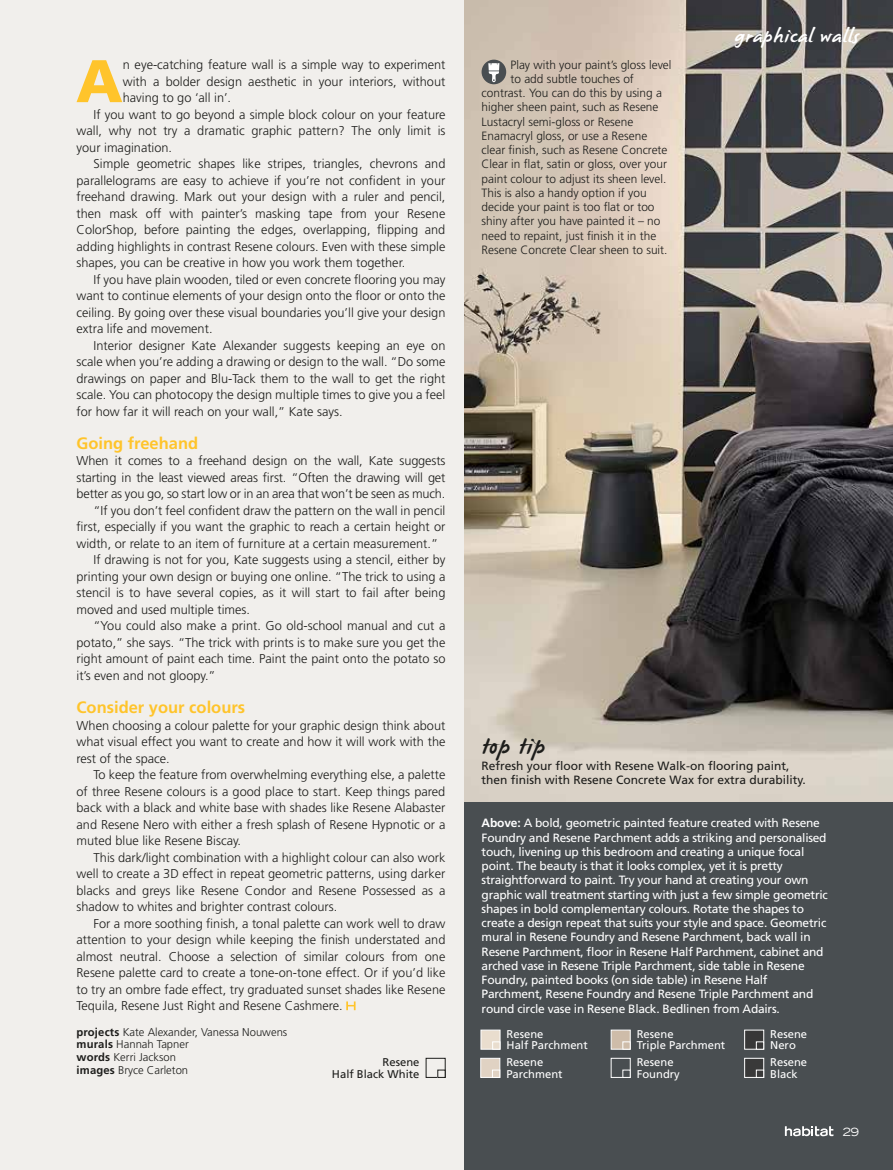
<style>
.page{position:relative;width:893px;height:1170px;background:#fff}
.page>*{position:absolute;margin:0;border:0;box-sizing:border-box;transform-origin:0 0}
.t1{font:900 60px "Frutiger LT Std";color:#ffc42b}
.t2{font:24px "James Paul";letter-spacing:.035em;color:#1d1d1b}
.t3{font:19.5px "James Paul";letter-spacing:.035em;color:#fff}
.t4{font:700 16.5px "Frutiger LT Std";color:#ffc42b}
.t5{font:300 12.75px/16.5px "Frutiger LT Std";color:#1d1d1b;text-align:justify}
.t6{font:12px/14.2px "Frutiger LT Std";letter-spacing:-.02em;color:#fff}
.t7{font:300 12px "Frutiger LT Std";color:#1d1d1b}
.t8{font:12px/14.2px "Frutiger LT Std";color:#1d1d1b}
.t9{font:300 11.25px/12.8px "Frutiger LT Std";color:#1d1d1b}
.t10{font:11.25px/11.2px "Frutiger LT Std";color:#fff}
.t11{font:11.25px/11.2px "Frutiger LT Std";color:#1d1d1b;text-align:right}
.t12{font:expanded 11.25px "Trade Gothic LH";color:#fff}
.s1{font-weight:700}
</style>
<div class="page">
<div style="left:0;top:0;width:893px;height:1169px;background:#f1efec"></div>
<div style="left:465px;top:801px;width:428px;height:368px;background:#494e51"></div>
<img style="left:465px;top:0;width:428px;height:801px">
<svg style="left:346px;top:1001px;width:10px;height:9px"></svg>
<div style="left:480px;top:1057px;width:20px;height:20px;background:#e0d2c3;border:1px solid #fff"></div>
<div style="left:492px;top:1069px;width:8px;height:8px;background:#e0d2c3;border:1px solid #fff"></div>
<div style="left:481px;top:1029px;width:19px;height:20px;background:#e9ddce;border:1px solid #fff"></div>
<div style="left:492px;top:1041px;width:8px;height:8px;background:#e9ddce;border:1px solid #fff"></div>
<div style="left:611px;top:1057px;width:19px;height:20px;background:#494e51;border:1px solid #fff"></div>
<svg style="left:623px;top:1069px;width:7px;height:8px"></svg>
<div style="left:611px;top:1029px;width:19px;height:20px;background:#cebca9;border:1px solid #fff"></div>
<div style="left:623px;top:1041px;width:7px;height:8px;background:#cebca9;border:1px solid #fff"></div>
<div style="left:744px;top:1029px;width:20px;height:20px;background:#383838;border:1px solid #fff"></div>
<div style="left:756px;top:1041px;width:8px;height:8px;background:#383838;border:1px solid #fff"></div>
<div style="left:744px;top:1057px;width:20px;height:20px;background:#393939;border:1px solid #fff"></div>
<div style="left:756px;top:1069px;width:8px;height:8px;background:#393939;border:1px solid #fff"></div>
<div style="left:482px;top:60px;width:24px;height:24px;background:#494e51;border-radius:50%"></div>
<svg style="left:488px;top:63px;width:11px;height:19px"></svg>
<svg style="left:785px;top:1126px;width:48px;height:10px"></svg>
<h1 class="t1" style="left:76px;top:45px;width:48px">A</h1>
<p class="t5" style="left:123px;top:57px;width:324px">n eye-catching feature wall is a simple way to experiment</p>
<p class="t5" style="left:123px;top:73px;width:324px">with a bolder design aesthetic in your interiors, without</p>
<p class="t5" style="left:123px;top:90px;width:110px">having to go ‘all in’.</p>
<p class="t5" style="left:94px;top:106px;width:353px">If you want to go beyond a simple block colour on your feature</p>
<p class="t5" style="left:77px;top:123px;width:370px">wall, why not try a dramatic graphic pattern? The only limit is</p>
<p class="t5" style="left:77px;top:139px;width:97px">your imagination.</p>
<p class="t5" style="left:94px;top:156px;width:353px">Simple geometric shapes like stripes, triangles, chevrons and</p>
<p class="t5" style="left:77px;top:172px;width:370px">parallelograms are easy to achieve if you’re not confident in your</p>
<p class="t5" style="left:77px;top:189px;width:370px">freehand drawing. Mark out your design with a ruler and pencil,</p>
<p class="t5" style="left:77px;top:205px;width:370px">then mask off with painter’s masking tape from your Resene</p>
<p class="t5" style="left:77px;top:222px;width:370px">ColorShop, before painting the edges, overlapping, flipping and</p>
<p class="t5" style="left:77px;top:238px;width:370px">adding highlights in contrast Resene colours. Even with these simple</p>
<p class="t5" style="left:77px;top:255px;width:330px">shapes, you can be creative in how you work them together.</p>
<p class="t5" style="left:94px;top:271px;width:353px">If you have plain wooden, tiled or even concrete flooring you may</p>
<p class="t5" style="left:77px;top:288px;width:370px">want to continue elements of your design onto the floor or onto the</p>
<p class="t5" style="left:77px;top:304px;width:370px">ceiling. By going over these visual boundaries you’ll give your design</p>
<p class="t5" style="left:77px;top:321px;width:137px">extra life and movement.</p>
<p class="t5" style="left:94px;top:337px;width:353px">Interior designer Kate Alexander suggests keeping an eye on</p>
<p class="t5" style="left:77px;top:354px;width:370px">scale when you’re adding a drawing or design to the wall. “Do some</p>
<p class="t5" style="left:77px;top:370px;width:370px">drawings on paper and Blu-Tack them to the wall to get the right</p>
<p class="t5" style="left:77px;top:387px;width:370px">scale. You can photocopy the design multiple times to give you a feel</p>
<p class="t5" style="left:77px;top:403px;width:268px">for how far it will reach on your wall,” Kate says.</p>
<p class="t4" style="left:77px;top:433px;width:123px">Going freehand</p>
<p class="t5" style="left:77px;top:453px;width:370px">When it comes to a freehand design on the wall, Kate suggests</p>
<p class="t5" style="left:77px;top:469px;width:370px">starting in the least viewed areas first. “Often the drawing will get</p>
<p class="t5" style="left:77px;top:486px;width:370px">better as you go, so start low or in an area that won’t be seen as much.</p>
<p class="t5" style="left:94px;top:502px;width:353px">“If you don’t feel confident draw the pattern on the wall in pencil</p>
<p class="t5" style="left:77px;top:519px;width:370px">first, especially if you want the graphic to reach a certain height or</p>
<p class="t5" style="left:77px;top:535px;width:363px">width, or relate to an item of furniture at a certain measurement.”</p>
<p class="t5" style="left:94px;top:552px;width:353px">If drawing is not for you, Kate suggests using a stencil, either by</p>
<p class="t5" style="left:77px;top:568px;width:370px">printing your own design or buying one online. “The trick to using a</p>
<p class="t5" style="left:77px;top:585px;width:370px">stencil is to have several copies, as it will start to fail after being</p>
<p class="t5" style="left:77px;top:601px;width:175px">moved and used multiple times.</p>
<p class="t5" style="left:94px;top:618px;width:353px">“You could also make a print. Go old-school manual and cut a</p>
<p class="t5" style="left:77px;top:634px;width:370px">potato,” she says. “The trick with prints is to make sure you get the</p>
<p class="t5" style="left:77px;top:651px;width:370px">right amount of paint each time. Paint the paint onto the potato so</p>
<p class="t5" style="left:77px;top:667px;width:141px">it’s even and not gloopy.”</p>
<p class="t4" style="left:77px;top:697px;width:170px">Consider your colours</p>
<p class="t5" style="left:77px;top:717px;width:370px">When choosing a colour palette for your graphic design think about what visual effect you want to create and how it will work with the rest of the space.</p>
<p class="t5" style="left:77px;top:766px;width:370px;text-indent:17px">To keep the feature from overwhelming everything else, a palette of three Resene colours is a good place to start. Keep things pared back with a black and white base with shades like Resene Alabaster and Resene Nero with either a fresh splash of Resene Hypnotic or a muted blue like Resene Biscay.</p>
<p class="t5" style="left:77px;top:849px;width:370px;text-indent:17px">This dark/light combination with a highlight colour can also work well to create a 3D effect in repeat geometric patterns, using darker blacks and greys like Resene Condor and Resene Possessed as a shadow to whites and brighter contrast colours.</p>
<p class="t5" style="left:77px;top:915px;width:370px;text-indent:17px">For a more soothing finish, a tonal palette can work well to draw attention to your design while keeping the finish understated and almost neutral. Choose a selection of similar colours from one Resene palette card to create a tone-on-tone effect. Or if you’d like to try an ombre fade effect, try graduated sunset shades like Resene Tequila, Resene Just Right and Resene Cashmere.</p>
<p class="t9" style="left:77px;top:1025px;width:212px"><span class="s1">projects</span> Kate Alexander, Vanessa Nouwens <span class="s1">murals</span> Hannah Tapner<br><span class="s1">words</span> Kerri Jackson<br><span class="s1">images</span> Bryce Carleton</p>
<p class="t11" style="left:332px;top:1056px;width:89px">Resene<br>Half Black White</p>
<p class="t7" style="left:510px;top:58px;width:163px">Play with your paint’s gloss level</p>
<p class="t7" style="left:510px;top:72px;width:125px">to add subtle touches of</p>
<p class="t7" style="left:482px;top:86px;width:182px">contrast. You can do this by using a</p>
<p class="t7" style="left:482px;top:100px;width:178px">higher sheen paint, such as Resene</p>
<p class="t7" style="left:482px;top:115px;width:153px">Lustacryl semi-gloss or Resene</p>
<p class="t7" style="left:482px;top:129px;width:167px">Enamacryl gloss, or use a Resene</p>
<p class="t7" style="left:482px;top:143px;width:187px">clear finish, such as Resene Concrete</p>
<p class="t7" style="left:482px;top:157px;width:187px">Clear in flat, satin or gloss, over your</p>
<p class="t7" style="left:482px;top:172px;width:186px">paint colour to adjust its sheen level.</p>
<p class="t7" style="left:482px;top:186px;width:167px">This is also a handy option if you</p>
<p class="t7" style="left:482px;top:200px;width:174px">decide your paint is too flat or too</p>
<p class="t7" style="left:482px;top:214px;width:180px">shiny after you have painted it – no</p>
<p class="t7" style="left:482px;top:229px;width:176px">need to repaint, just finish it in the</p>
<p class="t7" style="left:482px;top:243px;width:187px">Resene Concrete Clear sheen to suit.</p>
<h3 class="t3" style="left:735px;top:26px;width:125px">graphical walls</h3>
<h2 class="t2" style="left:482px;top:733px;width:65px">top tip</h2>
<p class="t8" style="left:482px;top:758px;width:326px">Refresh your floor with Resene Walk-on flooring paint, then finish with Resene Concrete Wax for extra durability.</p>
<p class="t6" style="left:482px;top:816px;width:348px"><span class="s1">Above:</span> A bold, geometric painted feature created with Resene Foundry and Resene Parchment adds a striking and personalised touch, livening up this bedroom and creating a unique focal point. The beauty is that it looks complex, yet it is pretty straightforward to paint. Try your hand at creating your own graphic wall treatment starting with just a few simple geometric shapes in bold complementary colours. Rotate the shapes to create a design repeat that suits your style and space. Geometric mural in Resene Foundry and Resene Parchment, back wall in Resene Parchment, floor in Resene Half Parchment, cabinet and arched vase in Resene Triple Parchment, side table in Resene Foundry, painted books (on side table) in Resene Half Parchment, Resene Foundry and Resene Triple Parchment and round circle vase in Resene Black. Bedlinen from Adairs.</p>
<p class="t10" style="left:507px;top:1028px;width:83px">Resene<br>Half Parchment</p>
<p class="t10" style="left:506px;top:1056px;width:58px">Resene<br>Parchment</p>
<p class="t10" style="left:637px;top:1028px;width:90px">Resene<br>Triple Parchment</p>
<p class="t10" style="left:770px;top:1028px;width:38px">Resene<br>Nero</p>
<p class="t10" style="left:770px;top:1056px;width:38px">Resene<br>Black</p>
<p class="t10" style="left:637px;top:1056px;width:45px">Resene<br>Foundry</p>
<p class="t12" style="left:843px;top:1124px;width:18px">29</p>
</div>
